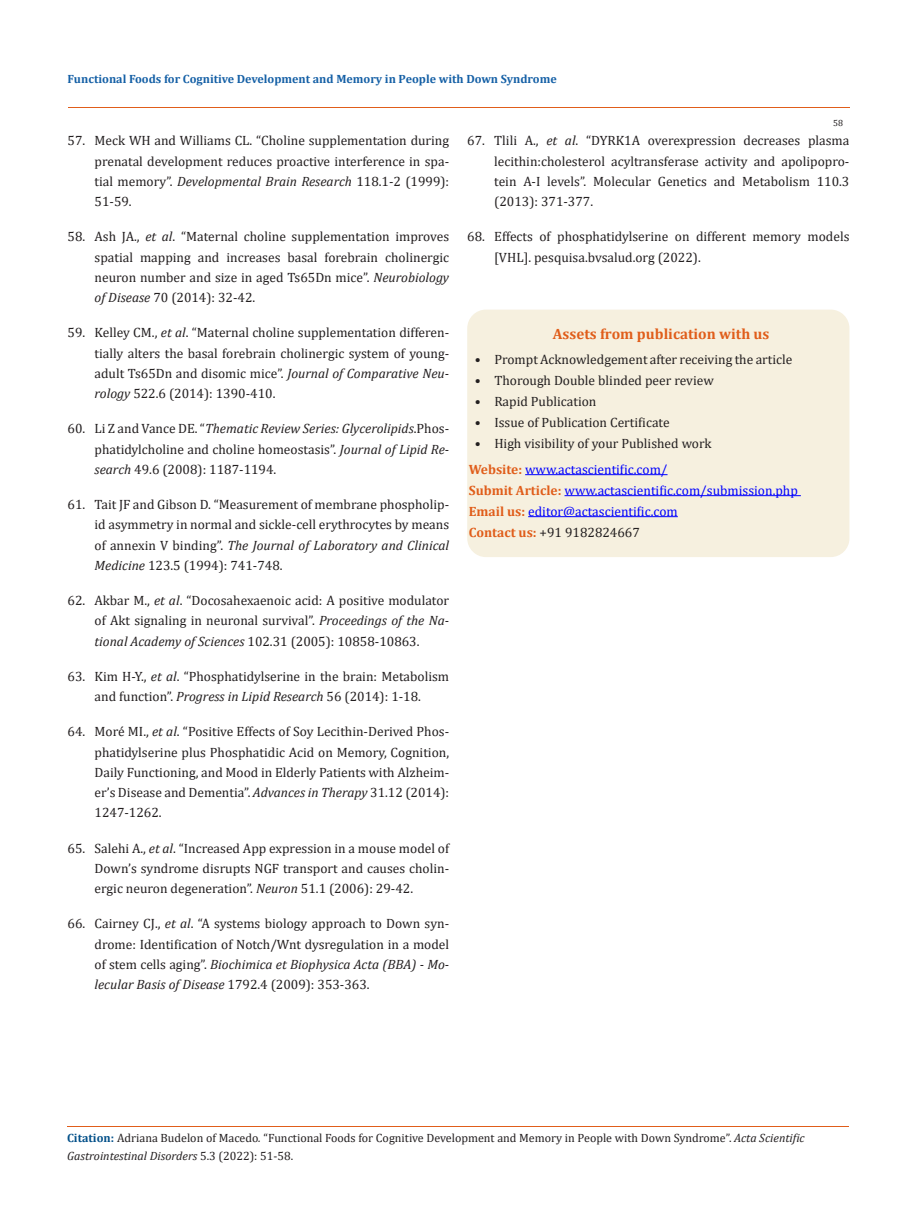
<style>
.page{position:relative;width:917px;height:1224px;background:#fff}
.page>*{position:absolute;margin:0;border:0;box-sizing:border-box;transform-origin:0 0}
.t1{font:700 15px "Cambria";color:#e05d1a}
.t2{font:13.5px/20.2px "Cambria";color:#231f20;text-align:justify}
.t3{font:13.5px "Cambria";color:#00f}
.t4{font:12px/18px "Cambria";color:#231f20}
.t5{font:700 12px "Cambria";color:#1560a6}
.t6{font:9px "Cambria";color:#231f20}
.s1{font-style:italic}
.s2{font-weight:700;color:#e05d1a}
.s3{font-weight:700;color:#035089}
</style>
<div class="page">
<div style="left:468px;top:310px;width:380px;height:246px;background:#f6f0df;border-radius:18px"></div>
<div style="left:467px;top:310px;width:382px;height:247px;border:2px solid #f6f0df;border-radius:18px"></div>
<hr style="left:525px;top:474px;width:142px;height:1px;background:#00f">
<hr style="left:564px;top:495px;width:236px;height:1px;background:#00f">
<hr style="left:528px;top:516px;width:149px;height:1px;background:#00f">
<hr style="left:68px;top:108px;width:781px;height:1px;background:#e05d1a">
<hr style="left:67px;top:1126px;width:782px;height:1px;background:#e05d1a">
<p class="t5" style="left:68px;top:70px;width:491px">Functional Foods for Cognitive Development and Memory in People with Down Syndrome</p>
<p class="t6" style="left:833px;top:118px;width:11px">58</p>
<p class="t2" style="left:94px;top:131px;width:356px;text-indent:-27px">57. Meck WH and Williams CL. “Choline supplementation during prenatal development reduces proactive interference in spa&shy;tial memory”. <span class="s1">Developmental Brain Research</span> 118.1-2 (1999):<br>51-59.</p>
<p class="t2" style="left:94px;top:227px;width:356px;text-indent:-27px">58. Ash JA., <span class="s1">et al</span>. “Maternal choline supplementation improves spatial mapping and increases basal forebrain cholinergic neuron number and size in aged Ts65Dn mice”. <span class="s1">Neurobiology of Disease</span> 70 (2014): 32-42.</p>
<p class="t2" style="left:94px;top:323px;width:356px;text-indent:-27px">59. Kelley CM., <span class="s1">et al</span>. “Maternal choline supplementation differen&shy;tially alters the basal forebrain cholinergic system of young&shy;adult Ts65Dn and disomic mice”. <span class="s1">Journal of Comparative Neu&shy;rology</span> 522.6 (2014): 1390-410.</p>
<p class="t2" style="left:94px;top:419px;width:356px;text-indent:-27px">60. Li Z and Vance DE. “<span class="s1">Thematic Review Series: Glycerolipids</span>.Phos&shy;phatidylcholine and choline homeostasis”. <span class="s1">Journal of Lipid Re&shy;search</span> 49.6 (2008): 1187-1194.</p>
<p class="t2" style="left:94px;top:494px;width:356px;text-indent:-27px">61. Tait JF and Gibson D. “Measurement of membrane phospholip&shy;id asymmetry in normal and sickle-cell erythrocytes by means of annexin V binding”. <span class="s1">The Journal of Laboratory and Clinical Medicine</span> 123.5 (1994): 741-748.</p>
<p class="t2" style="left:94px;top:590px;width:356px;text-indent:-27px">62. Akbar M., <span class="s1">et al</span>. “Docosahexaenoic acid: A positive modulator of Akt signaling in neuronal survival”. <span class="s1">Proceedings of the Na&shy;tional Academy of Sciences</span> 102.31 (2005): 10858-10863.</p>
<p class="t2" style="left:68px;top:666px;width:383px;text-align:center">63. Kim H-Y., <span class="s1">et al</span>. “Phosphatidylserine in the brain: Metabolism and function”. <span class="s1">Progress in Lipid Research</span> 56 (2014): 1-18.</p>
<p class="t2" style="left:94px;top:722px;width:356px;text-indent:-27px">64. Moré MI., <span class="s1">et al</span>. “Positive Effects of Soy Lecithin-Derived Phos&shy;phatidylserine plus Phosphatidic Acid on Memory, Cognition, Daily Functioning, and Mood in Elderly Patients with Alzheim&shy;er’s Disease and Dementia”. <span class="s1">Advances in Therapy</span> 31.12 (2014):<br>1247-1262.</p>
<p class="t2" style="left:94px;top:838px;width:356px;text-indent:-27px">65. Salehi A., <span class="s1">et al</span>. “Increased App expression in a mouse model of Down’s syndrome disrupts NGF transport and causes cholin&shy;ergic neuron degeneration”. <span class="s1">Neuron</span> 51.1 (2006): 29-42.</p>
<p class="t2" style="left:94px;top:914px;width:356px;text-indent:-27px">66. Cairney CJ., <span class="s1">et al</span>. “A systems biology approach to Down syn&shy;drome: Identification of Notch/Wnt dysregulation in a model of stem cells aging”. <span class="s1">Biochimica et Biophysica Acta (BBA) - Mo&shy;lecular Basis of Disease</span> 1792.4 (2009): 353-363.</p>
<p class="t2" style="left:494px;top:131px;width:357px;text-indent:-27px">67. Tlili A., <span class="s1">et al</span>. “DYRK1A overexpression decreases plasma lecithin:cholesterol acyltransferase activity and apolipopro&shy;tein A-I levels”. Molecular Genetics and Metabolism 110.3 (2013): 371-377.</p>
<p class="t2" style="left:494px;top:227px;width:357px;text-indent:-27px">68. Effects of phosphatidylserine on different memory models [VHL]. pesquisa.bvsalud.org (2022).</p>
<p class="t1" style="left:553px;top:323px;width:218px">Assets from publication with us</p>
<p class="t2" style="left:475px;top:349px;width:319px">• Prompt Acknowledgement after receiving the article</p>
<p class="t2" style="left:475px;top:370px;width:240px">• Thorough Double blinded peer review</p>
<p class="t2" style="left:475px;top:391px;width:123px">• Rapid Publication</p>
<p class="t2" style="left:475px;top:412px;width:196px">• Issue of Publication Certificate</p>
<p class="t2" style="left:475px;top:433px;width:238px">• High visibility of your Published work</p>
<p class="t3" style="left:468px;top:461px;width:200px"><span class="s2">Website:</span> www.actascientific.com/</p>
<p class="t3" style="left:468px;top:482px;width:330px"><span class="s2">Submit Article:</span> www.actascientific.com/submission.php</p>
<p class="t3" style="left:468px;top:503px;width:210px"><span class="s2">Email us:</span> editor@actascientific.com</p>
<p class="t2" style="left:468px;top:522px;width:173px"><span class="s2">Contact us:</span> +91 9182824667</p>
<p class="t4" style="left:67px;top:1129px;width:739px"><span class="s3">Citation:</span> Adriana Budelon of Macedo<span class="s1">.</span> “Functional Foods for Cognitive Development and Memory in People with Down Syndrome”. <span class="s1">Acta Scientific<br>Gastrointestinal Disorders</span> 5.3 (2022): 51-58.</p>
</div>
